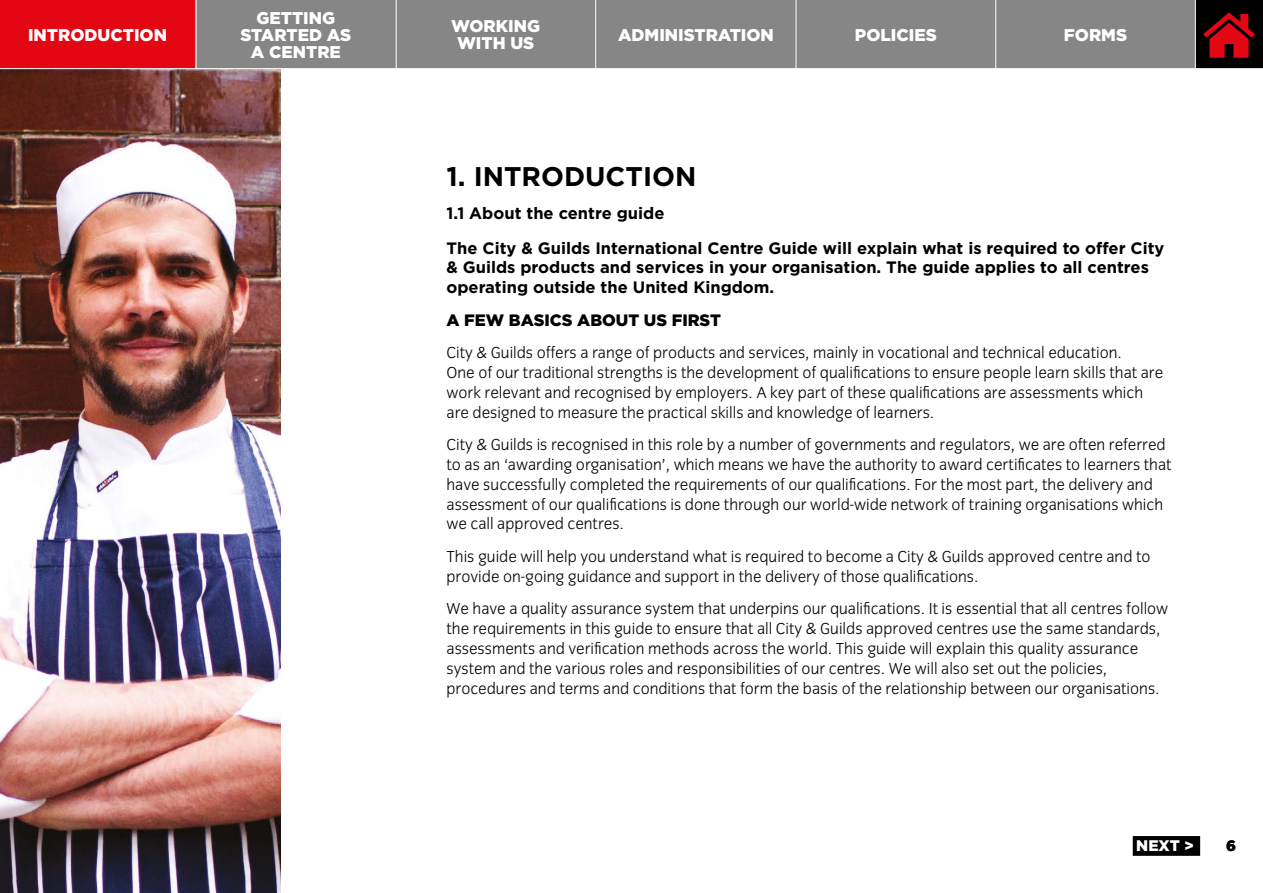
<style>
.page{position:relative;width:1263px;height:893px;background:#fff}
.page>*{position:absolute;margin:0;border:0;box-sizing:border-box;transform-origin:0 0}
.t1{font:700 27px "Gotham";color:#000}
.t2{font:900 16.95px/17px "Gotham";color:#fff;text-align:center}
.t3{font:16.5px/19.8px "Congress Sans Light Std";color:#000}
.t4{font:700 16.5px/19.8px "Gotham";color:#000}
.t5{font:900 16.5px "Gotham";color:#000}
.t6{font:900 15.3px "Gotham";color:#fff}
.t7{font:900 15px "Gotham";color:#000}
</style>
<div class="page">
<img style="left:0;top:69px;width:281px;height:824px">
<div style="left:1133px;top:836px;width:67px;height:20px;background:#000"></div>
<div style="left:0;top:0;width:196px;height:69px;background:#e30613"></div>
<div style="left:196px;top:0;width:200px;height:69px;background:#878686"></div>
<div style="left:396px;top:0;width:200px;height:69px;background:#878686"></div>
<div style="left:596px;top:0;width:200px;height:69px;background:#878686"></div>
<div style="left:796px;top:0;width:200px;height:69px;background:#878686"></div>
<div style="left:996px;top:0;width:200px;height:69px;background:#878686"></div>
<div style="left:1195px;top:0;width:68px;height:69px;background:#000"></div>
<svg style="left:1203px;top:12px;width:52px;height:46px"></svg>
<hr style="left:196px;top:0;width:1px;height:69px;background:#fff">
<hr style="left:0;top:68px;width:1263px;height:1px;background:#fff">
<hr style="left:396px;top:0;width:1px;height:69px;background:#fff">
<hr style="left:595px;top:0;width:1px;height:69px;background:#fff">
<hr style="left:796px;top:0;width:1px;height:69px;background:#fff">
<hr style="left:995px;top:0;width:1px;height:69px;background:#fff">
<hr style="left:1195px;top:0;width:1px;height:69px;background:#fff">
<p class="t2" style="left:28px;top:26px;width:140px">INTRODUCTION</p>
<p class="t2" style="left:240px;top:9px;width:112px">GETTING<br>STARTED AS<br>A CENTRE</p>
<p class="t2" style="left:451px;top:17px;width:90px">WORKING<br>WITH US</p>
<p class="t2" style="left:618px;top:26px;width:157px">ADMINISTRATION</p>
<p class="t2" style="left:855px;top:26px;width:83px">POLICIES</p>
<p class="t2" style="left:1064px;top:26px;width:65px">FORMS</p>
<h1 class="t1" style="left:446px;top:161px;width:251px">1. INTRODUCTION</h1>
<p class="t4" style="left:446px;top:202px;width:219px">1.1 About the centre guide</p>
<p class="t4" style="left:446px;top:237px;width:719px">The City &amp; Guilds International Centre Guide will explain what is required to offer City &amp; Guilds products and services in your organisation. The guide applies to all centres operating outside the United Kingdom.</p>
<p class="t5" style="left:446px;top:308px;width:276px">A FEW BASICS ABOUT US FIRST</p>
<p class="t3" style="left:446px;top:343px;width:718px">City &amp; Guilds offers a range of products and services, mainly in vocational and technical education.<br>One of our traditional strengths is the development of qualifications to ensure people learn skills that are work relevant and recognised by employers. A key part of these qualifications are assessments which are designed to measure the practical skills and knowledge of learners.</p>
<p class="t3" style="left:446px;top:435px;width:726px">City &amp; Guilds is recognised in this role by a number of governments and regulators, we are often referred to as an ‘awarding organisation’, which means we have the authority to award certificates to learners that have successfully completed the requirements of our qualifications. For the most part, the delivery and assessment of our qualifications is done through our world-wide network of training organisations which we call approved centres.</p>
<p class="t3" style="left:446px;top:547px;width:705px">This guide will help you understand what is required to become a City &amp; Guilds approved centre and to provide on-going guidance and support in the delivery of those qualifications.</p>
<p class="t3" style="left:446px;top:599px;width:723px">We have a quality assurance system that underpins our qualifications. It is essential that all centres follow the requirements in this guide to ensure that all City &amp; Guilds approved centres use the same standards, assessments and verification methods across the world. This guide will explain this quality assurance system and the various roles and responsibilities of our centres. We will also set out the policies, procedures and terms and conditions that form the basis of the relationship between our organisations.</p>
<p class="t6" style="left:1136px;top:835px;width:59px">NEXT &gt;</p>
<p class="t7" style="left:1226px;top:835px;width:11px">6</p>
</div>
